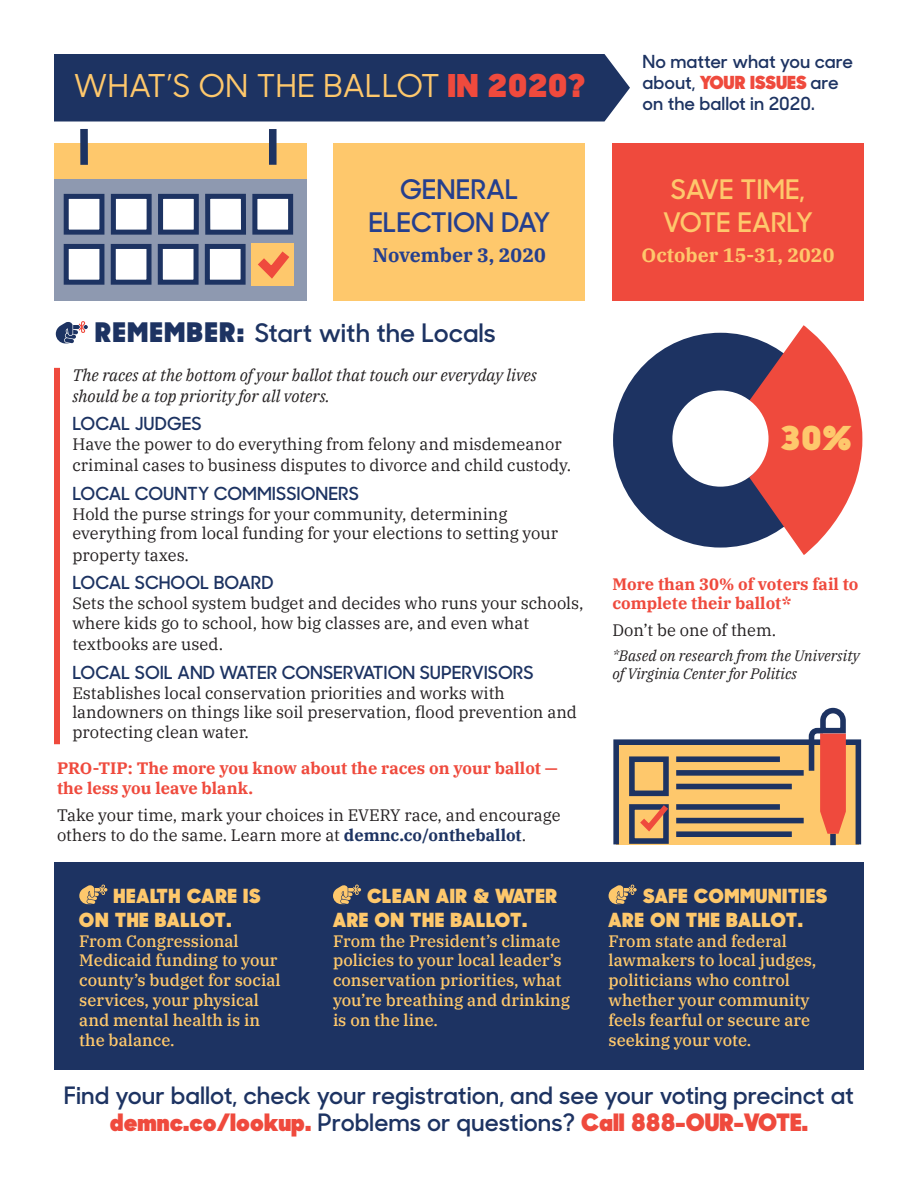
<style>
.page{position:relative;width:918px;height:1188px;background:#fff}
.page>*{position:absolute;margin:0;border:0;box-sizing:border-box;transform-origin:0 0}
.t1{font:900 33px "Sharp Sans No One";color:#fec86c}
.t2{font:500 31.5px "Sharp Sans No One";color:#fec86c}
.t3{font:600 27px/32.4px "Sharp Sans No One";color:#253f8e;text-align:center}
.t4{font:600 27px/32.4px "Sharp Sans No One";color:#fec86c}
.t5{font:600 25.5px "Sharp Sans No One";color:#1d3362}
.t6{font:600 24px/27px "Sharp Sans No One";color:#1d3362;text-align:center}
.t7{font:900 19.5px/23.4px "Sharp Sans No One";letter-spacing:.06em;color:#fec86c}
.t8{font:700 19.5px "IBM Plex Serif";color:#fec86c}
.t9{font:700 19.5px "IBM Plex Serif";color:#253f8e}
.t10{font:600 18px/21px "Sharp Sans No One";color:#1d3362}
.t11{font:16.5px/19.8px "IBM Plex Serif";color:#231f20}
.t12{font:500 16.5px/19.8px "IBM Plex Serif";color:#fec86c}
.t13{font:700 16.5px/19.8px "IBM Plex Serif";color:#ef4a3d}
.t14{font:italic 16.5px/21px "IBM Plex Serif";color:#231f20}
.t15{font:italic 15px/18px "IBM Plex Serif";color:#231f20}
.s1{font-weight:900;color:#ef4a3d}
.s2{font-weight:900;font-size:27px}
.s3{font-weight:700;color:#1d3362}
</style>
<div class="page">
<div style="left:612px;top:144px;width:252px;height:157px;background:#ef4a3d"></div>
<div style="left:334px;top:144px;width:251px;height:157px;background:#fec86c"></div>
<div style="left:54px;top:54px;width:576px;height:68px;background:#1d3362"></div>
<div style="left:54px;top:862px;width:810px;height:208px;background:#1d3362"></div>
<div style="left:54px;top:179px;width:253px;height:122px;background:#8e99b0"></div>
<div style="left:54px;top:143px;width:253px;height:36px;background:#fec86c"></div>
<div style="left:251px;top:243px;width:43px;height:43px;background:#fec86c"></div>
<div style="left:255px;top:196px;width:36px;height:36px;background:#fff"></div>
<div style="left:252px;top:194px;width:41px;height:41px;border:5px solid #1d3362"></div>
<svg style="left:258px;top:251px;width:31px;height:28px"></svg>
<div style="left:207px;top:246px;width:36px;height:36px;background:#fff"></div>
<div style="left:205px;top:244px;width:41px;height:41px;border:5px solid #1d3362"></div>
<div style="left:208px;top:196px;width:36px;height:36px;background:#fff"></div>
<div style="left:205px;top:194px;width:41px;height:41px;border:5px solid #1d3362"></div>
<div style="left:160px;top:246px;width:36px;height:36px;background:#fff"></div>
<div style="left:158px;top:244px;width:41px;height:41px;border:5px solid #1d3362"></div>
<div style="left:161px;top:196px;width:35px;height:36px;background:#fff"></div>
<div style="left:158px;top:194px;width:41px;height:41px;border:5px solid #1d3362"></div>
<div style="left:80px;top:129px;width:8px;height:36px;background:#1d3362"></div>
<div style="left:269px;top:129px;width:8px;height:36px;background:#1d3362"></div>
<div style="left:66px;top:246px;width:36px;height:36px;background:#fff"></div>
<div style="left:64px;top:244px;width:40px;height:41px;border:5px solid #1d3362"></div>
<div style="left:66px;top:196px;width:36px;height:36px;background:#fff"></div>
<div style="left:64px;top:194px;width:40px;height:41px;border:5px solid #1d3362"></div>
<div style="left:113px;top:246px;width:36px;height:36px;background:#fff"></div>
<div style="left:111px;top:244px;width:41px;height:41px;border:5px solid #1d3362"></div>
<div style="left:113px;top:196px;width:36px;height:36px;background:#fff"></div>
<div style="left:111px;top:194px;width:41px;height:41px;border:5px solid #1d3362"></div>
<div style="left:54px;top:368px;width:6px;height:376px;background:#ef4a3d"></div>
<div style="left:613px;top:333px;width:215px;height:215px;background:#1d3362;border-radius:50%"></div>
<svg style="left:749px;top:325px;width:113px;height:230px"></svg>
<div style="left:672px;top:391px;width:97px;height:96px;background:#fff;border-radius:50%"></div>
<svg style="left:613px;top:707px;width:249px;height:139px"></svg>
<svg style="left:56px;top:321px;width:32px;height:22px"></svg>
<svg style="left:79px;top:884px;width:28px;height:20px"></svg>
<svg style="left:333px;top:884px;width:28px;height:20px"></svg>
<svg style="left:609px;top:884px;width:28px;height:20px"></svg>
<h2 class="t2" style="left:74px;top:63px;width:512px">WHAT’S ON THE BALLOT <span class="s1">IN 2020?</span></h2>
<p class="t10" style="left:643px;top:50px;width:212px">No matter what you care about, <span class="s1">YOUR ISSUES</span> are on the ballot in 2020.</p>
<h3 class="t3" style="left:368px;top:172px;width:183px">GENERAL<br>ELECTION DAY</h3>
<p class="t9" style="left:373px;top:239px;width:174px">November 3, 2020</p>
<h3 class="t5" style="left:96px;top:315px;width:402px"><span class="s2">REMEMBER:</span> Start with the Locals</h3>
<p class="t14" style="left:72px;top:363px;width:466px">The races at the bottom of your ballot that touch our everyday lives should be a top priority for all voters.</p>
<p class="t10" style="left:72px;top:412px;width:131px">LOCAL JUDGES</p>
<p class="t11" style="left:72px;top:432px;width:501px;line-height:21.6px">Have the power to do everything from felony and misdemeanor criminal cases to business disputes to divorce and child custody.</p>
<p class="t10" style="left:72px;top:482px;width:288px">LOCAL COUNTY COMMISSIONERS</p>
<p class="t11" style="left:72px;top:502px;width:487px">Hold the purse strings for your community, determining everything from local funding for your elections to setting your</p>
<p class="t11" style="left:72px;top:544px;width:118px">property taxes.</p>
<p class="t10" style="left:72px;top:571px;width:203px">LOCAL SCHOOL BOARD</p>
<p class="t11" style="left:72px;top:592px;width:513px">Sets the school system budget and decides who runs your schools, where kids go to school, how big classes are, and even what</p>
<p class="t11" style="left:72px;top:633px;width:152px">textbooks are used.</p>
<p class="t10" style="left:72px;top:661px;width:463px">LOCAL SOIL AND WATER CONSERVATION SUPERVISORS</p>
<p class="t11" style="left:72px;top:682px;width:506px">Establishes local conservation priorities and works with landowners on things like soil preservation, flood prevention and protecting clean water.</p>
<p class="t13" style="left:57px;top:757px;width:502px">PRO-TIP: The more you know about the races on your ballot — the less you leave blank.</p>
<p class="t11" style="left:57px;top:804px;width:505px">Take your time, mark your choices in EVERY race, and encourage others to do the same. Learn more at <span class="s3">demnc.co/ontheballot</span>.</p>
<p class="t7" style="left:79px;top:884px;width:183px;text-indent:34px">HEALTH CARE IS<br>ON THE BALLOT.</p>
<p class="t12" style="left:79px;top:929px;width:203px">From Congressional<br>Medicaid funding to your county’s budget for social services, your physical and mental health is in the balance.</p>
<p class="t7" style="left:333px;top:884px;width:225px;text-indent:34px">CLEAN AIR &amp; WATER<br>ARE ON THE BALLOT.</p>
<p class="t12" style="left:333px;top:929px;width:239px">From the President’s climate policies to your local leader’s conservation priorities, what you’re breathing and drinking is on the line.</p>
<h3 class="t4" style="left:663px;top:172px;width:151px">SAVE TIME,<br>VOTE EARLY</h3>
<p class="t8" style="left:642px;top:239px;width:194px">October 15-31, 2020</p>
<h1 class="t1" style="left:780px;top:414px;width:72px">30%</h1>
<p class="t13" style="left:612px;top:572px;width:248px">More than 30% of voters fail to complete their ballot*</p>
<p class="t11" style="left:612px;top:619px;width:165px">Don’t be one of them.</p>
<p class="t15" style="left:612px;top:645px;width:249px">*Based on research from the University of Virginia Center for Politics</p>
<p class="t7" style="left:609px;top:884px;width:220px;text-indent:34px">SAFE COMMUNITIES<br>ARE ON THE BALLOT.</p>
<p class="t12" style="left:609px;top:929px;width:209px">From state and federal lawmakers to local judges, politicians who control whether your community feels fearful or secure are seeking your vote.</p>
<h3 class="t6" style="left:64px;top:1081px;width:792px">Find your ballot, check your registration, and see your voting precinct at <span class="s1">demnc.co/lookup.</span> Problems or questions? <span class="s1">Call 888-OUR-VOTE.</span></h3>
</div>
